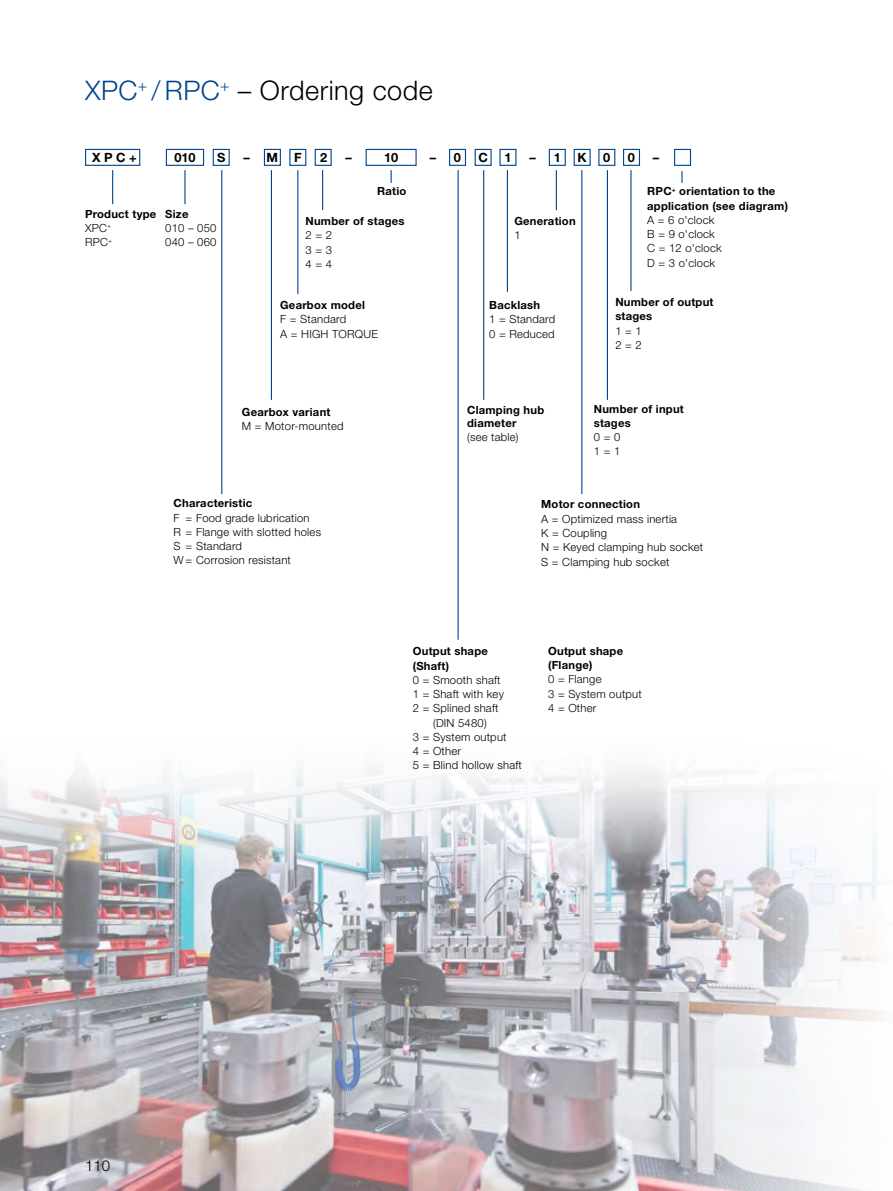
<style>
.page{position:relative;width:893px;height:1191px;background:#fff}
.page>*{position:absolute;margin:0;border:0;box-sizing:border-box;transform-origin:0 0}
.t1{font:300 27px "Helvetica Neue LTW1 G";letter-spacing:.02em;color:#000}
.t2{font:300 15px "Helvetica Neue LT Std";color:#000}
.t3{font:700 12.75px "Helvetica Neue LTW1 G";color:#000}
.t4{font:300 11.25px/14.2px "Helvetica Neue LT Std";letter-spacing:.02em;color:#000}
.t5{font:700 11.25px/14.2px "Helvetica Neue LT Std";letter-spacing:.02em;color:#000}
.s1{color:#00458d}
.s2{font-weight:300}
</style>
<div class="page">
<img style="left:0;top:767px;width:883px;height:424px">
<svg style="left:85px;top:148px;width:56px;height:18px"></svg>
<svg style="left:165px;top:148px;width:40px;height:18px"></svg>
<svg style="left:314px;top:148px;width:18px;height:18px"></svg>
<svg style="left:212px;top:148px;width:18px;height:18px"></svg>
<svg style="left:289px;top:148px;width:18px;height:18px"></svg>
<svg style="left:263px;top:148px;width:18px;height:18px"></svg>
<svg style="left:449px;top:148px;width:18px;height:18px"></svg>
<svg style="left:474px;top:148px;width:18px;height:18px"></svg>
<svg style="left:548px;top:148px;width:18px;height:18px"></svg>
<svg style="left:499px;top:148px;width:18px;height:18px"></svg>
<svg style="left:573px;top:148px;width:18px;height:18px"></svg>
<svg style="left:598px;top:148px;width:18px;height:18px"></svg>
<svg style="left:623px;top:148px;width:17px;height:18px"></svg>
<hr style="left:112px;top:170px;width:1px;height:34px;background:#00458d">
<hr style="left:184px;top:170px;width:2px;height:34px;background:#00458d">
<hr style="left:221px;top:170px;width:1px;height:324px;background:#00458d">
<hr style="left:322px;top:170px;width:1px;height:40px;background:#00458d">
<svg style="left:365px;top:148px;width:52px;height:35px"></svg>
<hr style="left:297px;top:170px;width:1px;height:124px;background:#00458d">
<hr style="left:271px;top:170px;width:1px;height:230px;background:#00458d">
<hr style="left:457px;top:170px;width:2px;height:469px;background:#00458d">
<hr style="left:483px;top:170px;width:1px;height:230px;background:#00458d">
<hr style="left:507px;top:170px;width:1px;height:122px;background:#00458d">
<hr style="left:556px;top:170px;width:1px;height:40px;background:#00458d">
<hr style="left:607px;top:170px;width:1px;height:230px;background:#00458d">
<hr style="left:630px;top:170px;width:1px;height:121px;background:#00458d">
<svg style="left:674px;top:148px;width:18px;height:35px"></svg>
<hr style="left:581px;top:170px;width:1px;height:324px;background:#00458d">
<h1 class="t1" style="left:85px;top:74px;width:349px"><span class="s1">XPC</span><sup>+</sup> <span class="s1">/ RPC</span><sup>+</sup> – Ordering code</h1>
<p class="t3" style="left:92px;top:149px;width:46px">X P C +</p>
<p class="t3" style="left:174px;top:149px;width:23px">010</p>
<p class="t3" style="left:217px;top:149px;width:10px">S</p>
<p class="t3" style="left:243px;top:149px;width:60px">–MF</p>
<p class="t3" style="left:320px;top:149px;width:9px">2</p>
<p class="t3" style="left:345px;top:150px;width:8px">–</p>
<p class="t3" style="left:430px;top:149px;width:8px">–</p>
<p class="t3" style="left:384px;top:149px;width:16px">10</p>
<p class="t3" style="left:454px;top:149px;width:9px">0</p>
<p class="t3" style="left:478px;top:149px;width:11px">C</p>
<p class="t3" style="left:504px;top:149px;width:9px">1</p>
<p class="t3" style="left:530px;top:149px;width:33px">– 1</p>
<p class="t3" style="left:577px;top:149px;width:11px">K</p>
<p class="t3" style="left:603px;top:149px;width:9px">0</p>
<p class="t3" style="left:628px;top:149px;width:9px">0</p>
<p class="t3" style="left:653px;top:149px;width:8px">–</p>
<p class="t5" style="left:85px;top:206px;width:73px">Product type<br><span class="s2">XPC</span><sup>+<br></sup><span class="s2">RPC</span><sup>+</sup></p>
<p class="t5" style="left:165px;top:206px;width:25px">Size</p>
<p class="t4" style="left:165px;top:221px;width:53px">010 – 050<br>040 – 060</p>
<p class="t5" style="left:377px;top:183px;width:31px">Ratio</p>
<p class="t5" style="left:305px;top:214px;width:100px">Number of stages</p>
<p class="t4" style="left:305px;top:228px;width:28px;text-align:justify">2 = 2<br>3 = 3<br>4 = 4</p>
<p class="t5" style="left:280px;top:298px;width:86px">Gearbox model</p>
<p class="t4" style="left:280px;top:312px;width:99px">F = Standard<br>A = HIGH TORQUE</p>
<p class="t5" style="left:242px;top:404px;width:90px">Gearbox variant</p>
<p class="t4" style="left:242px;top:419px;width:103px">M = Motor-mounted</p>
<p class="t5" style="left:174px;top:496px;width:80px">Characteristic</p>
<p class="t4" style="left:174px;top:510px;width:149px">F = Food grade lubrication<br>R = Flange with slotted holes<br>S = Standard<br>W = Corrosion resistant</p>
<p class="t5" style="left:514px;top:214px;width:63px">Generation</p>
<p class="t4" style="left:514px;top:228px;width:8px">1</p>
<p class="t5" style="left:489px;top:298px;width:52px">Backlash</p>
<p class="t4" style="left:489px;top:312px;width:68px">1 = Standard<br>0 = Reduced</p>
<p class="t5" style="left:647px;top:184px;width:142px">RPC<sup>+</sup> orientation to the application (see diagram)</p>
<p class="t4" style="left:647px;top:212px;width:76px">A = 6 o'clock<br>B = 9 o'clock<br>C = 12 o'clock<br>D = 3 o'clock</p>
<p class="t5" style="left:615px;top:295px;width:100px">Number of output stages</p>
<p class="t4" style="left:615px;top:323px;width:28px">1 = 1<br>2 = 2</p>
<p class="t5" style="left:467px;top:402px;width:79px;line-height:13.5px">Clamping hub diameter</p>
<p class="t4" style="left:467px;top:430px;width:53px">(see table)</p>
<p class="t5" style="left:594px;top:402px;width:92px;line-height:13.5px">Number of input stages</p>
<p class="t4" style="left:594px;top:429px;width:28px">0 = 0<br>1 = 1</p>
<p class="t5" style="left:541px;top:497px;width:100px">Motor connection</p>
<p class="t4" style="left:541px;top:511px;width:164px">A = Optimized mass inertia<br>K = Coupling<br>N = Keyed clamping hub socket<br>S = Clamping hub socket</p>
<h2 class="t2" style="left:85px;top:1156px;width:27px">110</h2>
<p class="t5" style="left:413px;top:644px;width:76px">Output shape (Shaft)</p>
<p class="t4" style="left:413px;top:672px;width:89px">0 = Smooth shaft</p>
<p class="t4" style="left:413px;top:686px;width:93px">1 = Shaft with key</p>
<p class="t4" style="left:413px;top:701px;width:87px">2 = Splined shaft</p>
<p class="t4" style="left:433px;top:715px;width:55px">(DIN 5480)</p>
<p class="t4" style="left:413px;top:729px;width:95px">3 = System output</p>
<p class="t4" style="left:413px;top:743px;width:50px">4 = Other</p>
<p class="t4" style="left:413px;top:758px;width:110px">5 = Blind hollow shaft</p>
<p class="t5" style="left:548px;top:643px;width:76px">Output shape (Flange)</p>
<p class="t4" style="left:548px;top:672px;width:95px">0 = Flange<br>3 = System output<br>4 = Other</p>
</div>
